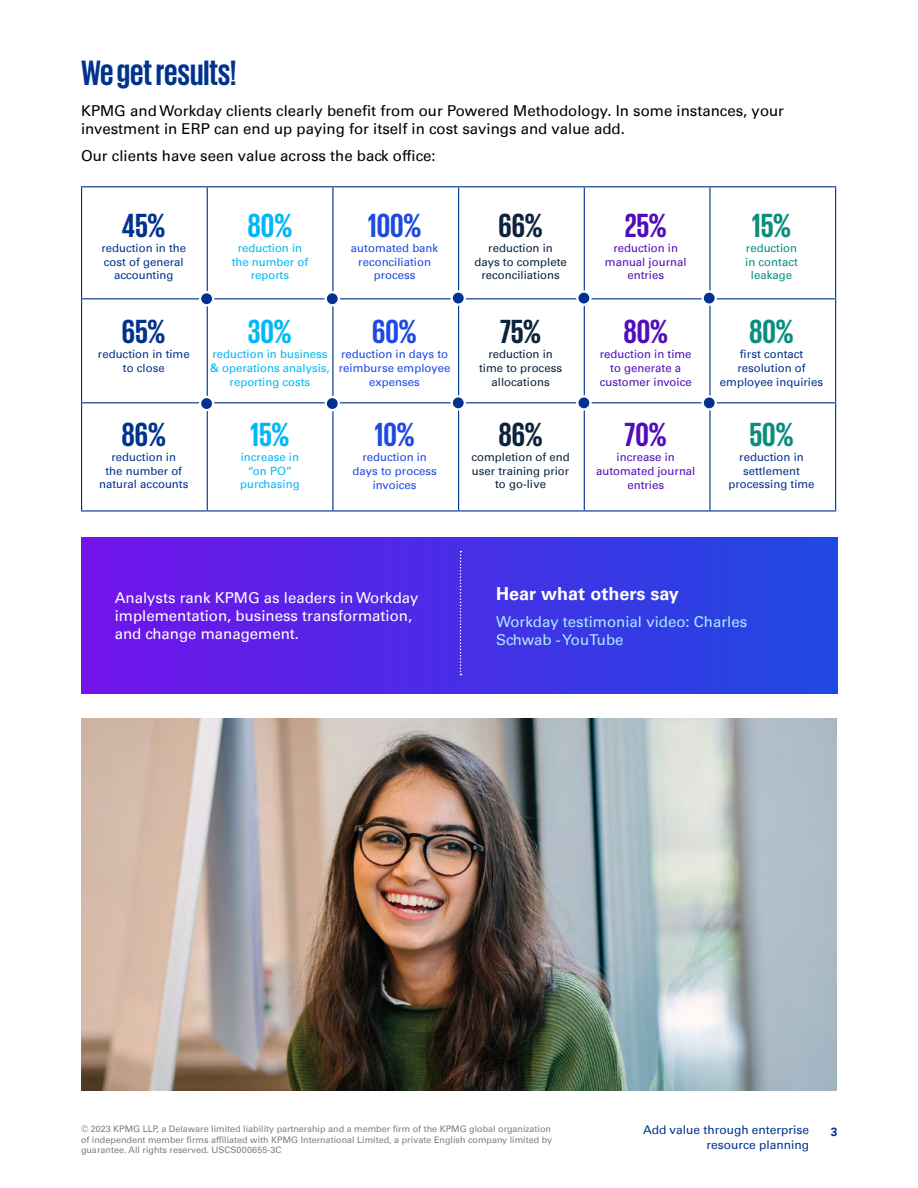
<style>
.page{position:relative;width:918px;height:1188px;background:#fff}
.page>*{position:absolute;margin:0;border:0;box-sizing:border-box;transform-origin:0 0}
.t1{font:700 36px "KPMG";letter-spacing:-.005em;color:#00338d}
.t2{font:700 34.2px "KPMG";color:#1e49e2}
.t3{font:700 34.2px "KPMG";color:#00338d}
.t4{font:700 34.2px "KPMG";color:#00b8f5}
.t5{font:700 34.2px "KPMG";color:#0c233c}
.t6{font:700 34.2px "KPMG";color:#510dbc}
.t7{font:700 34.2px "KPMG";color:#098e7e}
.t8{font:700 18px "Univers 65";color:#fff}
.t9{font:15px/18px "Univers 55 Roman";color:#000}
.t10{font:15px/18px "Univers 55 Roman";color:#fff}
.t11{font:15px/18px "Univers 55 Roman";color:#aceaff}
.t12{font:12px "Univers 55 Roman";color:#00338d}
.t13{font:700 12px "Univers 65";color:#00338d}
.t14{font:11.4px/13.6px "Univers 55 Roman";color:#00338d;text-align:center}
.t15{font:11.4px/13.6px "Univers 55 Roman";color:#0c233c;text-align:center}
.t16{font:11.4px/13.6px "Univers 55 Roman";color:#00b8f5;text-align:center}
.t17{font:11.4px/13.6px "Univers 55 Roman";color:#1e49e2;text-align:center}
.t18{font:11.4px/13.6px "Univers 55 Roman";color:#510dbc;text-align:center}
.t19{font:11.4px/13.6px "Univers 55 Roman";color:#098e7e;text-align:center}
.t20{font:9px/10.8px "Univers 55 Roman";color:#7c7e81}
</style>
<div class="page">
<img style="left:81px;top:718px;width:756px;height:372px">
<hr style="left:207px;top:187px;width:1px;height:111px;background:#00338d">
<hr style="left:332px;top:187px;width:1px;height:111px;background:#00338d">
<hr style="left:458px;top:187px;width:1px;height:111px;background:#00338d">
<hr style="left:584px;top:187px;width:1px;height:111px;background:#00338d">
<hr style="left:709px;top:187px;width:2px;height:111px;background:#00338d">
<hr style="left:81px;top:298px;width:126px;height:1px;background:#00338d">
<hr style="left:207px;top:298px;width:126px;height:1px;background:#00338d">
<hr style="left:207px;top:299px;width:1px;height:103px;background:#00338d">
<hr style="left:333px;top:298px;width:126px;height:1px;background:#00338d">
<hr style="left:332px;top:299px;width:1px;height:103px;background:#00338d">
<hr style="left:459px;top:298px;width:125px;height:1px;background:#00338d">
<hr style="left:458px;top:299px;width:1px;height:103px;background:#00338d">
<hr style="left:584px;top:298px;width:126px;height:1px;background:#00338d">
<hr style="left:584px;top:299px;width:1px;height:103px;background:#00338d">
<hr style="left:710px;top:298px;width:126px;height:1px;background:#00338d">
<hr style="left:709px;top:299px;width:2px;height:103px;background:#00338d">
<hr style="left:81px;top:402px;width:126px;height:1px;background:#00338d">
<hr style="left:207px;top:402px;width:126px;height:1px;background:#00338d">
<hr style="left:207px;top:403px;width:1px;height:107px;background:#00338d">
<hr style="left:333px;top:402px;width:126px;height:1px;background:#00338d">
<hr style="left:332px;top:403px;width:1px;height:107px;background:#00338d">
<hr style="left:459px;top:402px;width:125px;height:1px;background:#00338d">
<hr style="left:458px;top:403px;width:1px;height:107px;background:#00338d">
<hr style="left:584px;top:402px;width:126px;height:1px;background:#00338d">
<hr style="left:584px;top:403px;width:1px;height:107px;background:#00338d">
<hr style="left:710px;top:402px;width:126px;height:1px;background:#00338d">
<hr style="left:709px;top:403px;width:2px;height:107px;background:#00338d">
<hr style="left:81px;top:186px;width:126px;height:1px;background:#00338d">
<hr style="left:81px;top:187px;width:1px;height:111px;background:#00338d">
<hr style="left:207px;top:186px;width:126px;height:1px;background:#00338d">
<hr style="left:333px;top:186px;width:126px;height:1px;background:#00338d">
<hr style="left:459px;top:186px;width:125px;height:1px;background:#00338d">
<hr style="left:584px;top:186px;width:126px;height:1px;background:#00338d">
<hr style="left:710px;top:186px;width:126px;height:1px;background:#00338d">
<hr style="left:835px;top:187px;width:1px;height:111px;background:#00338d">
<hr style="left:81px;top:299px;width:1px;height:103px;background:#00338d">
<hr style="left:835px;top:299px;width:1px;height:103px;background:#00338d">
<hr style="left:81px;top:403px;width:1px;height:107px;background:#00338d">
<hr style="left:835px;top:403px;width:1px;height:107px;background:#00338d">
<hr style="left:81px;top:510px;width:126px;height:2px;background:#00338d">
<hr style="left:207px;top:510px;width:126px;height:2px;background:#00338d">
<hr style="left:333px;top:510px;width:126px;height:2px;background:#00338d">
<hr style="left:459px;top:510px;width:125px;height:2px;background:#00338d">
<hr style="left:584px;top:510px;width:126px;height:2px;background:#00338d">
<hr style="left:710px;top:510px;width:126px;height:2px;background:#00338d">
<div style="left:200px;top:292px;width:13px;height:13px;background:#00338d;border-radius:50%"></div>
<div style="left:199px;top:291px;width:15px;height:15px;border:2px solid #fff;border-radius:50%"></div>
<div style="left:326px;top:292px;width:13px;height:13px;background:#00338d;border-radius:50%"></div>
<div style="left:325px;top:291px;width:15px;height:15px;border:2px solid #fff;border-radius:50%"></div>
<svg style="left:452px;top:292px;width:13px;height:13px"></svg>
<div style="left:451px;top:290px;width:15px;height:16px;border:2px solid #fff;border-radius:50%"></div>
<svg style="left:577px;top:292px;width:13px;height:13px"></svg>
<div style="left:576px;top:290px;width:16px;height:16px;border:2px solid #fff;border-radius:50%"></div>
<svg style="left:703px;top:292px;width:13px;height:13px"></svg>
<div style="left:702px;top:290px;width:15px;height:16px;border:2px solid #fff;border-radius:50%"></div>
<div style="left:200px;top:397px;width:13px;height:13px;background:#00338d;border-radius:50%"></div>
<div style="left:199px;top:396px;width:15px;height:15px;border:2px solid #fff;border-radius:50%"></div>
<div style="left:326px;top:397px;width:13px;height:13px;background:#00338d;border-radius:50%"></div>
<div style="left:325px;top:396px;width:15px;height:15px;border:2px solid #fff;border-radius:50%"></div>
<svg style="left:452px;top:396px;width:13px;height:13px"></svg>
<div style="left:451px;top:395px;width:15px;height:16px;border:2px solid #fff;border-radius:50%"></div>
<svg style="left:577px;top:396px;width:13px;height:13px"></svg>
<div style="left:576px;top:395px;width:16px;height:16px;border:2px solid #fff;border-radius:50%"></div>
<svg style="left:703px;top:396px;width:13px;height:13px"></svg>
<div style="left:702px;top:395px;width:15px;height:16px;border:2px solid #fff;border-radius:50%"></div>
<div style="left:81px;top:538px;width:756px;height:156px;background:linear-gradient(to right,#7213ea,#1f49e2)"></div>
<svg style="left:460px;top:551px;width:1px;height:124px"></svg>
<h1 class="t1" style="left:81px;top:55px;width:157px">We get results!</h1>
<h3 class="t9" style="left:81px;top:102px;width:705px">KPMG and Workday clients clearly benefit from our Powered Methodology. In some instances, your investment in ERP can end up paying for itself in cost savings and value add.</h3>
<h3 class="t9" style="left:81px;top:147px;width:356px">Our clients have seen value across the back office:</h3>
<h2 class="t3" style="left:122px;top:208px;width:45px">45%</h2>
<p class="t14" style="left:101px;top:241px;width:86px">reduction in the cost of general accounting</p>
<h2 class="t4" style="left:248px;top:208px;width:46px">80%</h2>
<h2 class="t2" style="left:368px;top:208px;width:55px">100%</h2>
<h2 class="t5" style="left:498px;top:208px;width:46px">66%</h2>
<h2 class="t6" style="left:625px;top:208px;width:44px">25%</h2>
<h2 class="t7" style="left:752px;top:208px;width:41px">15%</h2>
<p class="t16" style="left:232px;top:241px;width:78px">reduction in the number of reports</p>
<p class="t17" style="left:351px;top:241px;width:89px">automated bank reconciliation process</p>
<p class="t15" style="left:474px;top:241px;width:94px">reduction in days to complete reconciliations</p>
<p class="t18" style="left:605px;top:241px;width:83px">reduction in manual journal entries</p>
<p class="t19" style="left:745px;top:241px;width:54px">reduction in contact leakage</p>
<h2 class="t3" style="left:122px;top:314px;width:45px">65%</h2>
<h2 class="t4" style="left:248px;top:314px;width:46px">30%</h2>
<h2 class="t2" style="left:372px;top:314px;width:46px">60%</h2>
<h2 class="t5" style="left:500px;top:314px;width:43px">75%</h2>
<h2 class="t6" style="left:623px;top:314px;width:46px">80%</h2>
<h2 class="t7" style="left:749px;top:314px;width:46px">80%</h2>
<p class="t14" style="left:98px;top:347px;width:93px">reduction in time to close</p>
<p class="t16" style="left:210px;top:347px;width:121px">reduction in business &amp; operations analysis, reporting costs</p>
<p class="t17" style="left:339px;top:347px;width:113px">reduction in days to reimburse employee expenses</p>
<p class="t15" style="left:479px;top:347px;width:84px">reduction in time to process allocations</p>
<p class="t18" style="left:600px;top:347px;width:94px">reduction in time to generate a customer invoice</p>
<p class="t14" style="left:720px;top:347px;width:105px">first contact resolution of employee inquiries</p>
<h2 class="t3" style="left:122px;top:417px;width:46px">86%</h2>
<h2 class="t4" style="left:250px;top:417px;width:41px">15%</h2>
<h2 class="t2" style="left:374px;top:417px;width:42px">10%</h2>
<h2 class="t5" style="left:498px;top:417px;width:46px">86%</h2>
<h2 class="t6" style="left:625px;top:417px;width:44px">70%</h2>
<h2 class="t7" style="left:749px;top:417px;width:46px">50%</h2>
<p class="t14" style="left:99px;top:450px;width:91px">reduction in<br>the number of natural accounts</p>
<p class="t16" style="left:240px;top:450px;width:61px">increase in “on PO” purchasing</p>
<p class="t17" style="left:353px;top:451px;width:86px">reduction in days to process invoices</p>
<p class="t15" style="left:472px;top:450px;width:100px">completion of end user training prior to go-live</p>
<p class="t18" style="left:596px;top:451px;width:101px">increase in automated journal entries</p>
<p class="t14" style="left:729px;top:450px;width:88px">reduction in settlement processing time</p>
<h3 class="t10" style="left:115px;top:589px;width:305px">Analysts rank KPMG as leaders in Workday implementation, business transformation, and change management.</h3>
<h3 class="t8" style="left:496px;top:583px;width:184px">Hear what others say</h3>
<h3 class="t11" style="left:496px;top:613px;width:252px">Workday testimonial video: Charles<br>Schwab - YouTube</h3>
<p class="t20" style="left:81px;top:1123px;width:473px">© 2023 KPMG LLP, a Delaware limited liability partnership and a member firm of the KPMG global organization of independent member firms affiliated with KPMG International Limited, a private English company limited by guarantee. All rights reserved. USCS000655-3C</p>
<h3 class="t12" style="left:643px;top:1123px;width:168px">Add value through enterprise</h3>
<h3 class="t13" style="left:831px;top:1125px;width:8px">3</h3>
<h3 class="t12" style="left:707px;top:1137px;width:104px">resource planning</h3>
</div>
